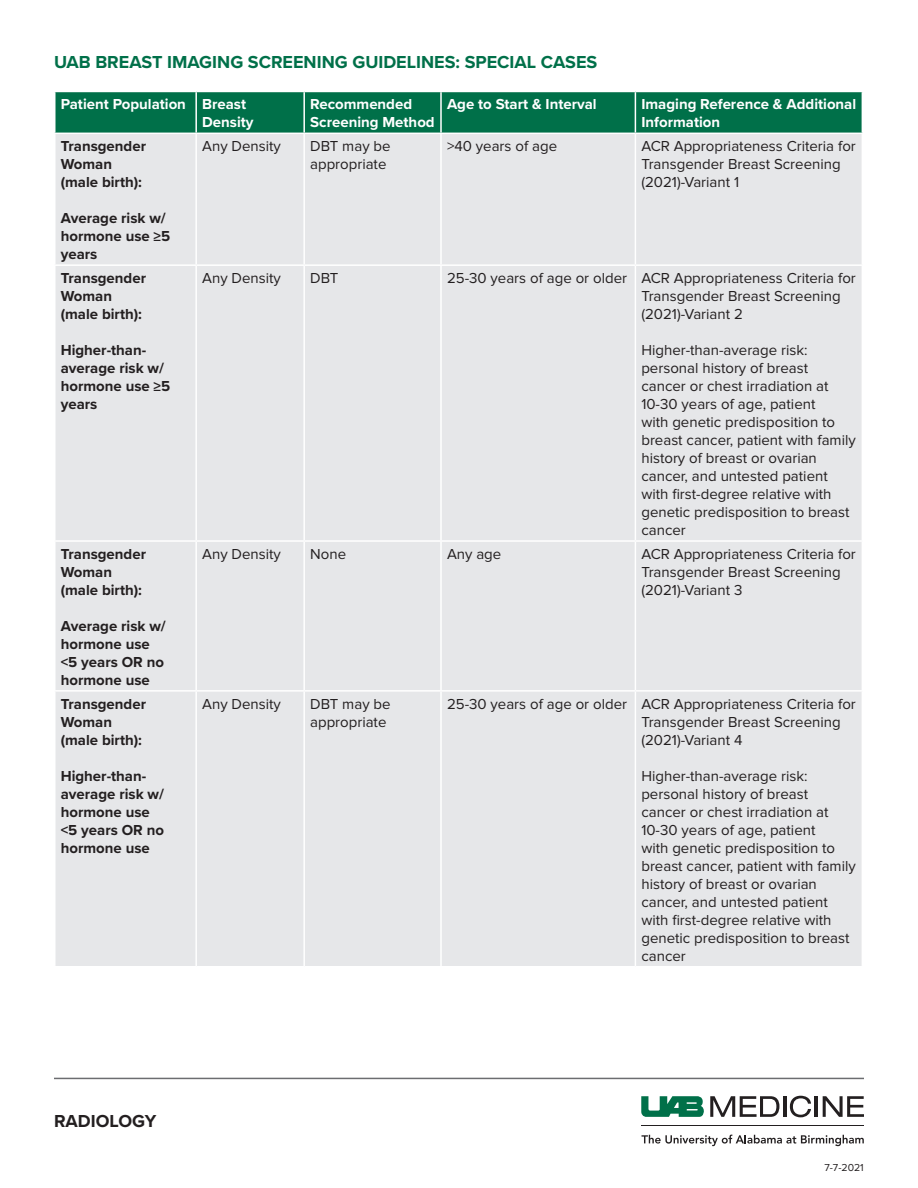
<style>
.page{position:relative;width:918px;height:1188px;background:#fff}
.page>*{position:absolute;margin:0;border:0;box-sizing:border-box;transform-origin:0 0}
.t1{font:700 18px "Proxima Nova";color:#007049}
.t2{font:700 18px "Proxima Nova";color:#231f20}
.t3{font:15px/18px "Proxima Nova";color:#231f20}
.t4{font:700 15px/18px "Proxima Nova";color:#231f20}
.t5{font:700 15px/18px "Proxima Nova";color:#fff}
.t6{font:10.5px "Proxima Nova";color:#231f20}
</style>
<div class="page">
<hr style="left:54px;top:1078px;width:810px;height:1px;background:#6c6d70">
<svg style="left:641px;top:1096px;width:63px;height:21px"></svg>
<svg style="left:710px;top:1096px;width:69px;height:21px"></svg>
<hr style="left:783px;top:1096px;width:3px;height:21px;background:#231f20">
<svg style="left:790px;top:1096px;width:21px;height:21px"></svg>
<hr style="left:815px;top:1096px;width:3px;height:21px;background:#231f20">
<svg style="left:823px;top:1096px;width:41px;height:21px"></svg>
<hr style="left:641px;top:1126px;width:223px;height:1px;background:#231f20">
<svg style="left:641px;top:1135px;width:223px;height:11px"></svg>
<div style="left:56px;top:92px;width:806px;height:41px;background:#007049"></div>
<div style="left:56px;top:134px;width:806px;height:832px;background:#e6e7e9"></div>
<hr style="left:195px;top:92px;width:2px;height:41px;background:#fff">
<hr style="left:303px;top:92px;width:2px;height:41px;background:#fff">
<hr style="left:440px;top:92px;width:2px;height:41px;background:#fff">
<hr style="left:635px;top:92px;width:1px;height:41px;background:#fff">
<hr style="left:195px;top:134px;width:2px;height:130px;background:#fff">
<hr style="left:303px;top:134px;width:2px;height:130px;background:#fff">
<hr style="left:440px;top:134px;width:2px;height:130px;background:#fff">
<hr style="left:635px;top:134px;width:1px;height:130px;background:#fff">
<hr style="left:54px;top:264px;width:142px;height:2px;background:#fff">
<hr style="left:196px;top:264px;width:108px;height:2px;background:#fff">
<hr style="left:195px;top:266px;width:2px;height:274px;background:#fff">
<hr style="left:304px;top:264px;width:137px;height:2px;background:#fff">
<hr style="left:303px;top:266px;width:2px;height:274px;background:#fff">
<hr style="left:441px;top:264px;width:194px;height:2px;background:#fff">
<hr style="left:440px;top:266px;width:2px;height:274px;background:#fff">
<hr style="left:635px;top:264px;width:228px;height:2px;background:#fff">
<hr style="left:635px;top:266px;width:1px;height:274px;background:#fff">
<hr style="left:54px;top:540px;width:142px;height:2px;background:#fff">
<hr style="left:196px;top:540px;width:108px;height:2px;background:#fff">
<hr style="left:195px;top:542px;width:2px;height:148px;background:#fff">
<hr style="left:304px;top:540px;width:137px;height:2px;background:#fff">
<hr style="left:303px;top:542px;width:2px;height:148px;background:#fff">
<hr style="left:441px;top:540px;width:194px;height:2px;background:#fff">
<hr style="left:440px;top:542px;width:2px;height:148px;background:#fff">
<hr style="left:635px;top:540px;width:228px;height:2px;background:#fff">
<hr style="left:635px;top:542px;width:1px;height:148px;background:#fff">
<hr style="left:54px;top:690px;width:142px;height:2px;background:#fff">
<hr style="left:196px;top:690px;width:108px;height:2px;background:#fff">
<hr style="left:195px;top:692px;width:2px;height:274px;background:#fff">
<hr style="left:304px;top:690px;width:137px;height:2px;background:#fff">
<hr style="left:303px;top:692px;width:2px;height:274px;background:#fff">
<hr style="left:441px;top:690px;width:194px;height:2px;background:#fff">
<hr style="left:440px;top:692px;width:2px;height:274px;background:#fff">
<hr style="left:635px;top:690px;width:228px;height:2px;background:#fff">
<hr style="left:635px;top:692px;width:1px;height:274px;background:#fff">
<p class="t1" style="left:54px;top:49px;width:545px">UAB BREAST IMAGING SCREENING GUIDELINES: SPECIAL CASES</p>
<p class="t5" style="left:61px;top:95px;width:127px">Patient Population</p>
<p class="t5" style="left:202px;top:95px;width:53px">Breast<br>Density</p>
<p class="t5" style="left:310px;top:95px;width:104px">Recommended</p>
<p class="t5" style="left:447px;top:95px;width:151px">Age to Start &amp; Interval</p>
<p class="t5" style="left:641px;top:95px;width:216px">Imaging Reference &amp; Additional<br>Information</p>
<p class="t5" style="left:310px;top:113px;width:126px">Screening Method</p>
<p class="t4" style="left:61px;top:137px;width:87px">Transgender<br>Woman</p>
<p class="t4" style="left:61px;top:173px;width:83px">(male birth):</p>
<p class="t4" style="left:61px;top:209px;width:111px">Average risk w/ hormone use ≥5 years</p>
<p class="t4" style="left:61px;top:269px;width:87px">Transgender<br>Woman</p>
<p class="t4" style="left:61px;top:305px;width:83px">(male birth):</p>
<p class="t4" style="left:61px;top:341px;width:111px">Higher-than&shy;average risk w/ hormone use ≥5 years</p>
<p class="t4" style="left:61px;top:545px;width:87px">Transgender<br>Woman</p>
<p class="t4" style="left:61px;top:581px;width:83px">(male birth):</p>
<p class="t4" style="left:61px;top:617px;width:107px">Average risk w/ hormone use &lt;5 years OR no hormone use</p>
<p class="t4" style="left:61px;top:694px;width:87px">Transgender<br>Woman</p>
<p class="t4" style="left:61px;top:730px;width:83px">(male birth):</p>
<p class="t4" style="left:61px;top:766px;width:105px">Higher-than&shy;average risk w/ hormone use &lt;5 years OR no hormone use</p>
<p class="t3" style="left:202px;top:138px;width:80px">Any Density</p>
<p class="t3" style="left:310px;top:138px;width:82px">DBT may be appropriate</p>
<p class="t3" style="left:447px;top:138px;width:112px">&gt;40 years of age</p>
<p class="t3" style="left:641px;top:138px;width:216px">ACR Appropriateness Criteria for<br>Transgender Breast Screening (2021)-Variant 1</p>
<p class="t3" style="left:202px;top:270px;width:80px">Any Density</p>
<p class="t3" style="left:310px;top:270px;width:30px">DBT</p>
<p class="t3" style="left:447px;top:270px;width:182px">25-30 years of age or older</p>
<p class="t3" style="left:641px;top:270px;width:216px">ACR Appropriateness Criteria for<br>Transgender Breast Screening (2021)-Variant 2</p>
<p class="t3" style="left:641px;top:342px;width:216px">Higher-than-average risk: personal history of breast cancer or chest irradiation at<br>10-30 years of age, patient<br>with genetic predisposition to breast cancer, patient with family history of breast or ovarian cancer, and untested patient with first-degree relative with genetic predisposition to breast cancer</p>
<p class="t3" style="left:202px;top:546px;width:80px">Any Density</p>
<p class="t3" style="left:310px;top:546px;width:37px">None</p>
<p class="t3" style="left:447px;top:546px;width:56px">Any age</p>
<p class="t3" style="left:641px;top:546px;width:216px">ACR Appropriateness Criteria for<br>Transgender Breast Screening (2021)-Variant 3</p>
<p class="t3" style="left:202px;top:695px;width:80px">Any Density</p>
<p class="t3" style="left:310px;top:695px;width:82px">DBT may be appropriate</p>
<p class="t3" style="left:447px;top:695px;width:182px">25-30 years of age or older</p>
<p class="t3" style="left:641px;top:695px;width:216px">ACR Appropriateness Criteria for<br>Transgender Breast Screening (2021)-Variant 4</p>
<p class="t3" style="left:641px;top:767px;width:216px">Higher-than-average risk: personal history of breast cancer or chest irradiation at<br>10-30 years of age, patient<br>with genetic predisposition to breast cancer, patient with family history of breast or ovarian cancer, and untested patient with first-degree relative with genetic predisposition to breast cancer</p>
<p class="t2" style="left:54px;top:1108px;width:104px">RADIOLOGY</p>
<p class="t6" style="left:824px;top:1163px;width:41px">7-7-2021</p>
</div>
